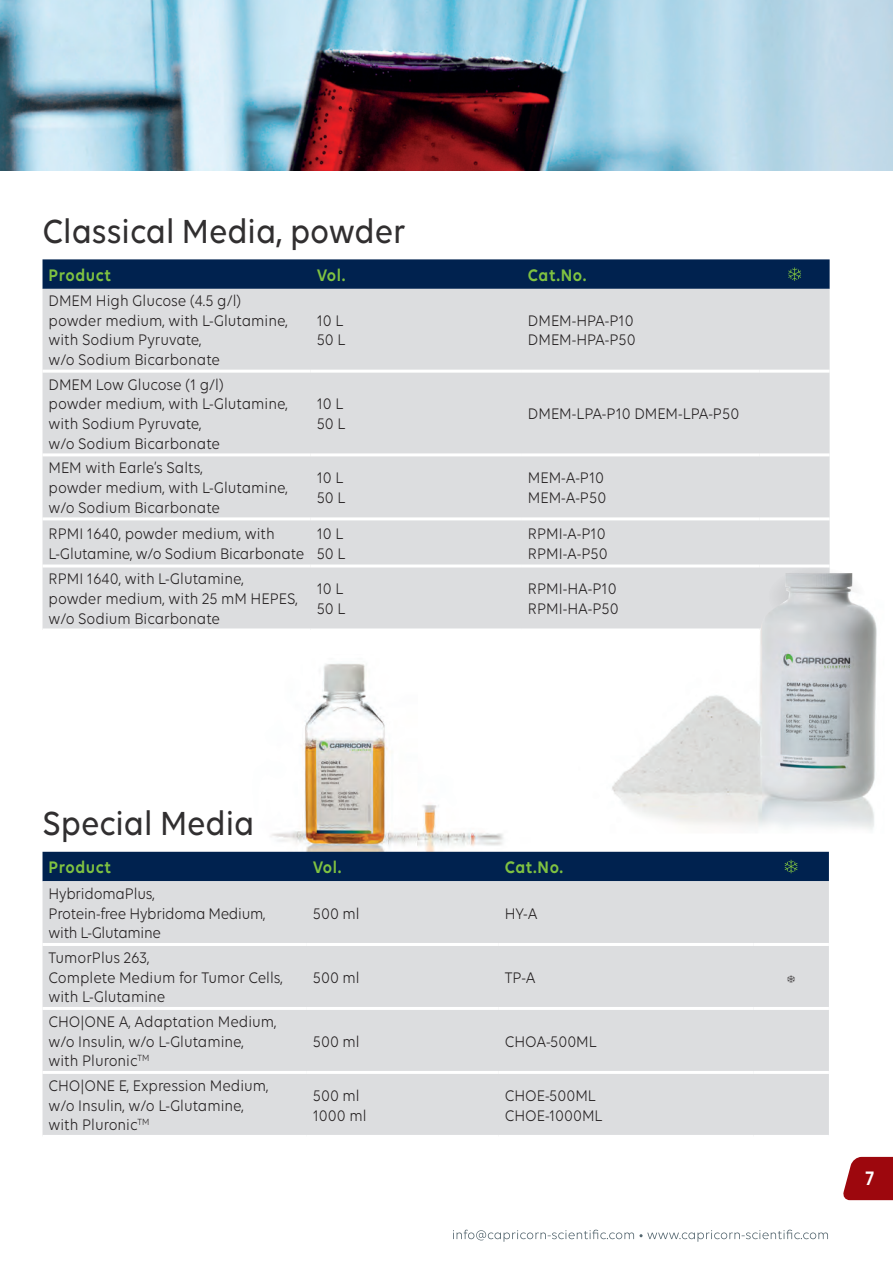
<style>
.page{position:relative;width:893px;height:1263px;background:#fff}
.page>*{position:absolute;margin:0;border:0;box-sizing:border-box;transform-origin:0 0}
.t1{font:500 36px "Volte";color:#312f30;scale:.9 1}
.t2{font:600 21px "Volte";color:#fff;scale:.9 1}
.t3{font:600 18px "Volte";letter-spacing:.04em;color:#7fc241;scale:.9 1}
.t4{font:16.5px/19.8px "Volte";color:#231f20;scale:.9 1}
.t5{font:16.5px/19.8px "Volte";letter-spacing:-.02em;color:#231f20;scale:.9 1}
</style>
<div class="page">
<svg style="left:453px;top:1230px;width:375px;height:12px"></svg>
<svg style="left:843px;top:1157px;width:50px;height:43px;background:#a61f24"></svg>
<img style="left:0;top:0;width:893px;height:170px">
<div style="left:43px;top:289px;width:787px;height:339px;background:#dcdddf"></div>
<hr style="left:43px;top:370px;width:268px;height:3px;background:#fff">
<hr style="left:311px;top:370px;width:211px;height:3px;background:#fff">
<hr style="left:522px;top:370px;width:238px;height:3px;background:#fff">
<hr style="left:760px;top:370px;width:70px;height:3px;background:#fff">
<hr style="left:43px;top:453px;width:268px;height:3px;background:#fff">
<hr style="left:311px;top:453px;width:211px;height:3px;background:#fff">
<hr style="left:522px;top:453px;width:238px;height:3px;background:#fff">
<hr style="left:760px;top:453px;width:70px;height:3px;background:#fff">
<hr style="left:43px;top:517px;width:268px;height:3px;background:#fff">
<hr style="left:311px;top:517px;width:211px;height:3px;background:#fff">
<hr style="left:522px;top:517px;width:238px;height:3px;background:#fff">
<hr style="left:760px;top:517px;width:70px;height:3px;background:#fff">
<hr style="left:43px;top:564px;width:268px;height:3px;background:#fff">
<hr style="left:311px;top:564px;width:211px;height:3px;background:#fff">
<hr style="left:522px;top:564px;width:238px;height:3px;background:#fff">
<hr style="left:760px;top:564px;width:70px;height:3px;background:#fff">
<svg style="left:43px;top:259px;width:787px;height:30px;background:#052752"></svg>
<img style="left:233px;top:663px;width:297px;height:189px">
<svg style="left:768px;top:567px;width:98px;height:59px"></svg>
<img style="left:578px;top:573px;width:299px;height:257px">
<div style="left:43px;top:881px;width:786px;height:254px;background:#dcdddf"></div>
<hr style="left:43px;top:943px;width:264px;height:3px;background:#fff">
<hr style="left:43px;top:1007px;width:264px;height:3px;background:#fff">
<hr style="left:43px;top:1071px;width:264px;height:3px;background:#fff">
<hr style="left:307px;top:943px;width:192px;height:3px;background:#fff">
<hr style="left:307px;top:1007px;width:192px;height:3px;background:#fff">
<hr style="left:307px;top:1071px;width:192px;height:3px;background:#fff">
<hr style="left:499px;top:943px;width:254px;height:3px;background:#fff">
<hr style="left:499px;top:1007px;width:254px;height:3px;background:#fff">
<hr style="left:499px;top:1071px;width:254px;height:3px;background:#fff">
<hr style="left:753px;top:943px;width:76px;height:3px;background:#fff">
<hr style="left:753px;top:1007px;width:76px;height:3px;background:#fff">
<hr style="left:753px;top:1071px;width:76px;height:3px;background:#fff">
<div style="left:43px;top:852px;width:786px;height:29px;background:#00224f"></div>
<svg style="left:745px;top:629px;width:8px;height:8px"></svg>
<svg style="left:787px;top:975px;width:8px;height:8px"></svg>
<h1 class="t1" style="left:43px;top:210px;width:405px">Classical Media, powder</h1>
<p class="t3" style="left:49px;top:264px;width:71px">Product</p>
<p class="t3" style="left:317px;top:264px;width:33px">Vol.</p>
<p class="t3" style="left:528px;top:264px;width:66px">Cat.No.</p>
<p class="t4" style="left:49px;top:290px;width:267px">DMEM High Glucose (4.5 g/l) powder medium, with L-Glutamine, with Sodium Pyruvate,<br>w/o Sodium Bicarbonate</p>
<p class="t4" style="left:317px;top:310px;width:33px">10 L<br>50 L</p>
<p class="t4" style="left:528px;top:310px;width:121px">DMEM-HPA-P10<br>DMEM-HPA-P50</p>
<p class="t4" style="left:49px;top:374px;width:267px">DMEM Low Glucose (1 g/l)<br>powder medium, with L-Glutamine, with Sodium Pyruvate,<br>w/o Sodium Bicarbonate</p>
<p class="t4" style="left:317px;top:394px;width:33px">10 L<br>50 L</p>
<p class="t4" style="left:528px;top:404px;width:236px">DMEM-LPA-P10 DMEM-LPA-P50</p>
<p class="t4" style="left:49px;top:458px;width:267px">MEM with Earle’s Salts,<br>powder medium, with L-Glutamine, w/o Sodium Bicarbonate</p>
<p class="t4" style="left:317px;top:468px;width:33px">10 L<br>50 L</p>
<p class="t4" style="left:528px;top:468px;width:89px">MEM-A-P10<br>MEM-A-P50</p>
<p class="t4" style="left:49px;top:523px;width:286px">RPMI 1640, powder medium, with<br>L-Glutamine, w/o Sodium Bicarbonate</p>
<p class="t4" style="left:317px;top:523px;width:33px">10 L<br>50 L</p>
<p class="t4" style="left:528px;top:523px;width:90px">RPMI-A-P10<br>RPMI-A-P50</p>
<p class="t4" style="left:49px;top:569px;width:278px">RPMI 1640, with L-Glutamine, powder medium, with 25 mM HEPES, w/o Sodium Bicarbonate</p>
<p class="t4" style="left:317px;top:579px;width:33px">10 L<br>50 L</p>
<p class="t4" style="left:528px;top:579px;width:102px">RPMI-HA-P10<br>RPMI-HA-P50</p>
<h1 class="t1" style="left:43px;top:802px;width:237px">Special Media</h1>
<p class="t3" style="left:49px;top:857px;width:71px">Product</p>
<p class="t3" style="left:313px;top:857px;width:33px">Vol.</p>
<p class="t3" style="left:505px;top:857px;width:66px">Cat.No.</p>
<p class="t5" style="left:49px;top:883px;width:243px">HybridomaPlus,<br>Protein-free Hybridoma Medium, with L-Glutamine</p>
<p class="t4" style="left:313px;top:903px;width:54px">500 ml</p>
<p class="t4" style="left:505px;top:903px;width:38px">HY-A</p>
<p class="t4" style="left:49px;top:947px;width:262px">TumorPlus 263,<br>Complete Medium for Tumor Cells, with L-Glutamine</p>
<p class="t4" style="left:49px;top:1011px;width:255px">CHO|ONE A, Adaptation Medium, w/o Insulin, w/o L-Glutamine, with Pluronic<sup>TM</sup></p>
<p class="t4" style="left:313px;top:967px;width:54px">500 ml</p>
<p class="t4" style="left:505px;top:967px;width:36px">TP-A</p>
<p class="t4" style="left:313px;top:1031px;width:54px">500 ml</p>
<p class="t4" style="left:505px;top:1031px;width:104px">CHOA-500ML</p>
<p class="t4" style="left:49px;top:1075px;width:246px">CHO|ONE E, Expression Medium, w/o Insulin, w/o L-Glutamine, with Pluronic<sup>TM</sup></p>
<p class="t4" style="left:313px;top:1085px;width:61px">500 ml<br>1000 ml</p>
<p class="t4" style="left:505px;top:1085px;width:110px">CHOE-500ML<br>CHOE-1000ML</p>
<p class="t2" style="left:865px;top:1165px;width:11px">7</p>
</div>
